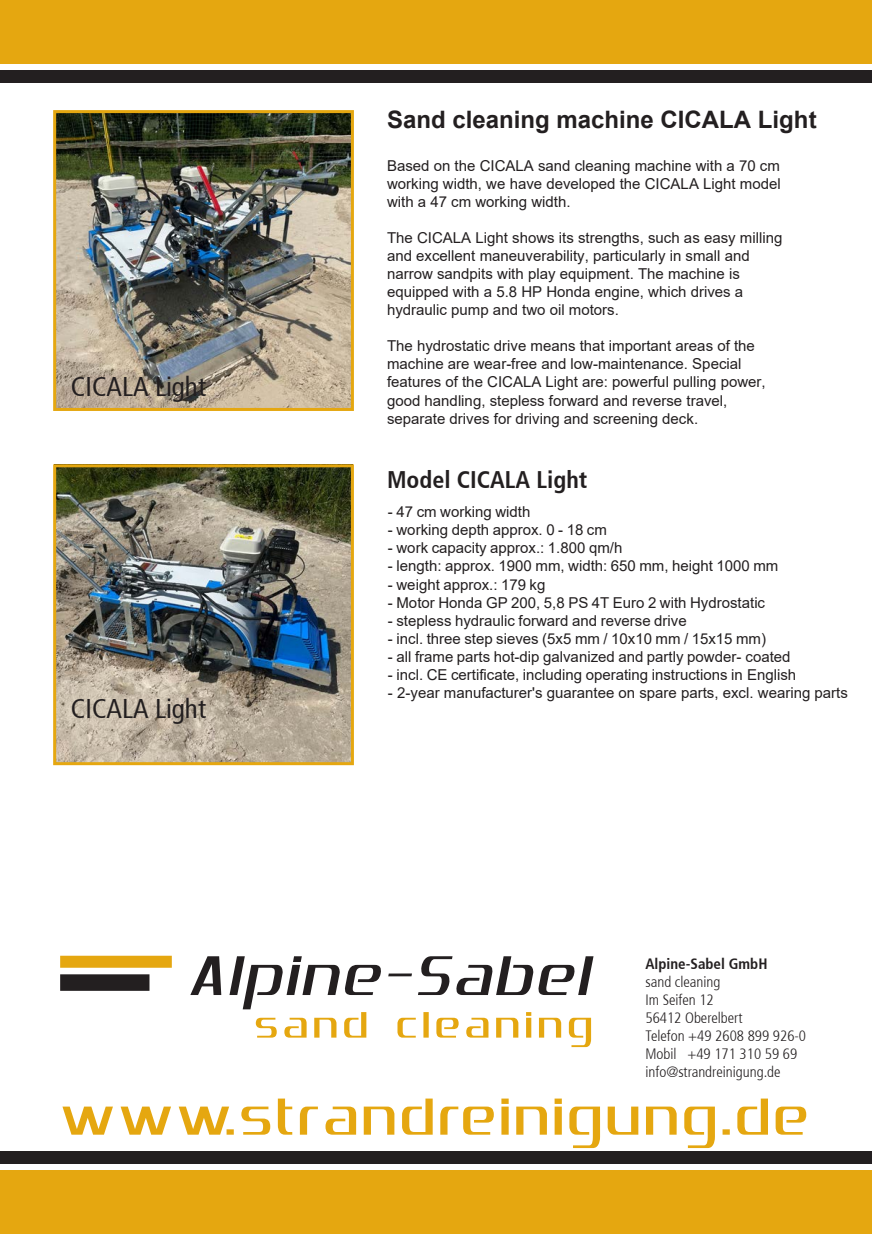
<style>
.page{position:relative;width:872px;height:1234px;background:#fff}
.page>*{position:absolute;margin:0;border:0;box-sizing:border-box;transform-origin:0 0}
.t1{font:italic 58.8px "Emotion Engine";color:#231f20;scale:1.35 1}
.t2{font:54.75px "Emotion Engine";letter-spacing:.03em;color:#e5a710;scale:1.35 1}
.t3{font:38.7px "Emotion Engine";letter-spacing:.07em;color:#e5a710;scale:1.38 1}
.t4{font:condensed 27px "Frutiger 57";color:#231f20}
.t5{font:700 24px "Arial";color:#231f20}
.t6{font:700 condensed 24px "Frutiger 67";color:#231f20}
.t7{font:15px/18px "Arial";color:#231f20}
.t8{font:300 condensed 15px "Frutiger 47";color:#231f20}
.t9{font:700 condensed 15px "Frutiger 67";color:#231f20}
</style>
<div class="page">
<div style="left:0;top:1169px;width:872px;height:64px;background:#e5a710"></div>
<div style="left:0;top:1150px;width:872px;height:13px;background:#231f20"></div>
<div style="left:0;top:0;width:872px;height:64px;background:#e5a710"></div>
<div style="left:0;top:70px;width:872px;height:13px;background:#231f20"></div>
<img style="left:57px;top:114px;width:293px;height:293px">
<div style="left:53px;top:110px;width:301px;height:301px;border:3px solid #e5a710"></div>
<img style="left:57px;top:468px;width:293px;height:293px">
<div style="left:53px;top:464px;width:301px;height:301px;border:3px solid #e5a710"></div>
<div style="left:60px;top:955px;width:112px;height:12px;background:#e5a710"></div>
<div style="left:60px;top:974px;width:89px;height:16px;background:#231f20"></div>
<p class="t4" style="left:71px;top:371px;width:136px">CICALA Light</p>
<p class="t4" style="left:71px;top:692px;width:136px">CICALA Light</p>
<p class="t5" style="left:387px;top:103px;width:431px">Sand cleaning machine CICALA Light</p>
<p class="t7" style="left:387px;top:157px;width:395px;text-align:justify">Based on the CICALA sand cleaning machine with a 70 cm working width, we have developed the CICALA Light model with a 47 cm working width.</p>
<p class="t7" style="left:387px;top:229px;width:397px">The CICALA Light shows its strengths, such as easy milling and excellent maneuverability, particularly in small and narrow sandpits with play equipment. The machine is equipped with a 5.8 HP Honda engine, which drives a hydraulic pump and two oil motors.</p>
<p class="t7" style="left:387px;top:337px;width:380px">The hydrostatic drive means that important areas of the machine are wear-free and low-maintenance. Special features of the CICALA Light are: powerful pulling power, good handling, stepless forward and reverse travel, separate drives for driving and screening deck.</p>
<p class="t6" style="left:387px;top:465px;width:202px">Model CICALA Light</p>
<p class="t7" style="left:388px;top:503px;width:144px">- 47 cm working width</p>
<p class="t7" style="left:388px;top:521px;width:220px">- working depth approx. 0 - 18 cm</p>
<p class="t7" style="left:388px;top:539px;width:236px">- work capacity approx.: 1.800 qm/h</p>
<p class="t7" style="left:388px;top:557px;width:392px">- length: approx. 1900 mm, width: 650 mm, height 1000 mm</p>
<p class="t7" style="left:388px;top:575px;width:159px">- weight approx.: 179 kg</p>
<p class="t7" style="left:388px;top:593px;width:379px">- Motor Honda GP 200, 5,8 PS 4T Euro 2 with Hydrostatic</p>
<p class="t7" style="left:388px;top:611px;width:300px">- stepless hydraulic forward and reverse drive</p>
<p class="t7" style="left:388px;top:629px;width:379px">- incl. three step sieves (5x5 mm / 10x10 mm / 15x15 mm)</p>
<p class="t7" style="left:388px;top:647px;width:404px">- all frame parts hot-dip galvanized and partly powder- coated</p>
<p class="t7" style="left:388px;top:665px;width:410px">- incl. CE certificate, including operating instructions in English</p>
<p class="t7" style="left:388px;top:683px;width:461px">- 2-year manufacturer's guarantee on spare parts, excl. wearing parts</p>
<p class="t1" style="left:190px;top:944px;width:308px">Alpine-Sabel</p>
<p class="t3" style="left:256px;top:1004px;width:247px">sand cleaning</p>
<p class="t9" style="left:645px;top:954px;width:123px">Alpine-Sabel GmbH</p>
<p class="t8" style="left:645px;top:972px;width:76px">sand cleaning</p>
<p class="t8" style="left:645px;top:990px;width:70px">Im Seifen 12</p>
<p class="t8" style="left:645px;top:1008px;width:99px">56412 Oberelbert</p>
<p class="t8" style="left:645px;top:1026px;width:162px">Telefon +49 2608 899 926-0</p>
<p class="t8" style="left:645px;top:1044px;width:153px">Mobil +49 171 310 59 69</p>
<p class="t8" style="left:645px;top:1062px;width:137px">info@strandreinigung.de</p>
<p class="t2" style="left:62px;top:1087px;width:556px">www.strandreinigung.de</p>
</div>
